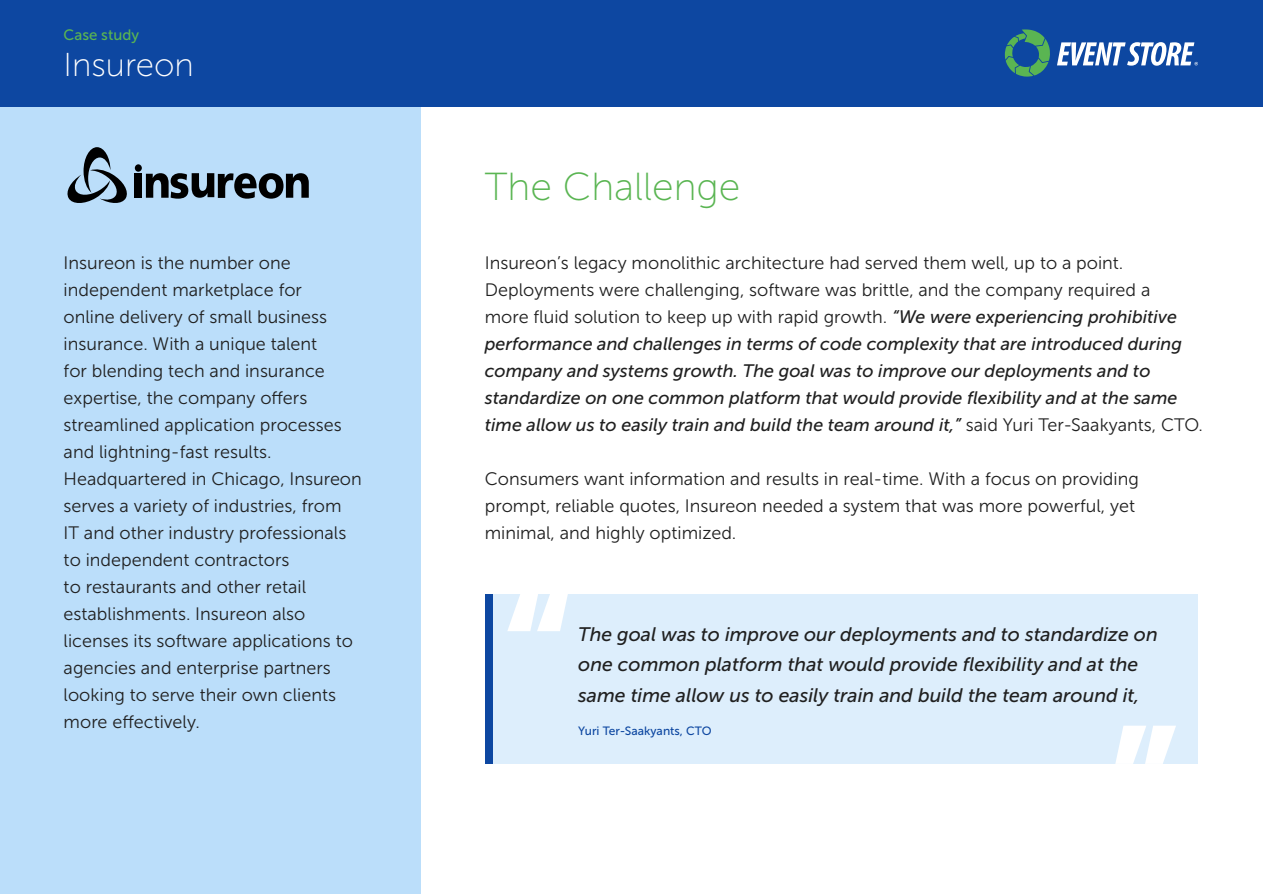
<style>
.page{position:relative;width:1263px;height:894px;background:#fff}
.page>*{position:absolute;margin:0;border:0;box-sizing:border-box;transform-origin:0 0}
.ES_Paragraph{font:150px "Museo Sans 900";color:#fff}
.ES_Paragraph-2{font:39px "Museo Sans 100";color:#5ab552}
.ES_Paragraph-3{font:33px "Museo Sans 100";color:#fff}
.ES_Paragraph-4{font:italic 19.5px/30px "Museo Sans 500";color:#202020}
.ES_Paragraph-5{font:18px/27px "Museo Sans 300";color:#202020}
.ES_Paragraph-6{font:italic 18px/27px "Museo Sans 500";color:#202020}
.ES_Paragraph-7{font:15px "Museo Sans 500";color:#5ab552}
.ES_Paragraph-8{font:12px "Museo Sans 500";color:#0d47a1}
.s1{font-family:"Museo Sans 300";font-style:normal}
</style>
<div class="page">
<div style="left:485px;top:593px;width:712px;height:170px;background:#ddeefc"></div>
<div style="left:0;top:0;width:421px;height:893px;background:#bbdefa"></div>
<svg style="left:67px;top:147px;width:60px;height:56px"></svg>
<svg style="left:146px;top:173px;width:163px;height:25px"></svg>
<div style="left:135px;top:173px;width:7px;height:25px;background:#000"></div>
<div style="left:135px;top:164px;width:7px;height:8px;background:#000;border-radius:50%"></div>
<div style="left:485px;top:593px;width:7px;height:170px;background:#0d47a1"></div>
<div style="left:0;top:0;width:1263px;height:106px;background:#0d47a1"></div>
<svg style="left:1004px;top:29px;width:46px;height:48px"></svg>
<svg style="left:1057px;top:42px;width:141px;height:24px"></svg>
<p class="ES_Paragraph-7" style="left:64px;top:26px;width:77px">Case study</p>
<p class="ES_Paragraph-3" style="left:64px;top:47px;width:132px">Insureon</p>
<p class="ES_Paragraph-5" style="left:64px;top:249px;width:300px">Insureon is the number one independent marketplace for<br>online delivery of small business insurance. With a unique talent<br>for blending tech and insurance expertise, the company offers streamlined application processes and lightning-fast results.<br>Headquartered in Chicago, Insureon serves a variety of industries, from<br>IT and other industry professionals to independent contractors<br>to restaurants and other retail establishments. Insureon also licenses its software applications to agencies and enterprise partners looking to serve their own clients more effectively.</p>
<p class="ES_Paragraph-2" style="left:485px;top:165px;width:257px">The Challenge</p>
<p class="ES_Paragraph-6" style="left:485px;top:249px;width:720px"><span class="s1">Insureon’s legacy monolithic architecture had served them well, up to a point.<br>Deployments were challenging, software was brittle, and the company required a<br>more fluid solution to keep up with rapid growth.</span> “We were experiencing prohibitive performance and challenges in terms of code complexity that are introduced during company and systems growth. The goal was to improve our deployments and to standardize on one common platform that would provide flexibility and at the same time allow us to easily train and build the team around it,” <span class="s1">said Yuri Ter-Saakyants, CTO.</span></p>
<p class="ES_Paragraph-5" style="left:485px;top:465px;width:655px">Consumers want information and results in real-time. With a focus on providing prompt, reliable quotes, Insureon needed a system that was more powerful, yet minimal, and highly optimized.</p>
<p class="ES_Paragraph" style="left:503px;top:564px;width:70px">“</p>
<p class="ES_Paragraph-4" style="left:578px;top:619px;width:581px">The goal was to improve our deployments and to standardize on one common platform that would provide flexibility and at the</p>
<p class="ES_Paragraph-4" style="left:578px;top:679px;width:563px">same time allow us to easily train and build the team around it,</p>
<p class="ES_Paragraph" style="left:1110px;top:697px;width:69px">”</p>
<p class="ES_Paragraph-8" style="left:578px;top:723px;width:135px">Yuri Ter-Saakyants, CTO</p>
</div>
